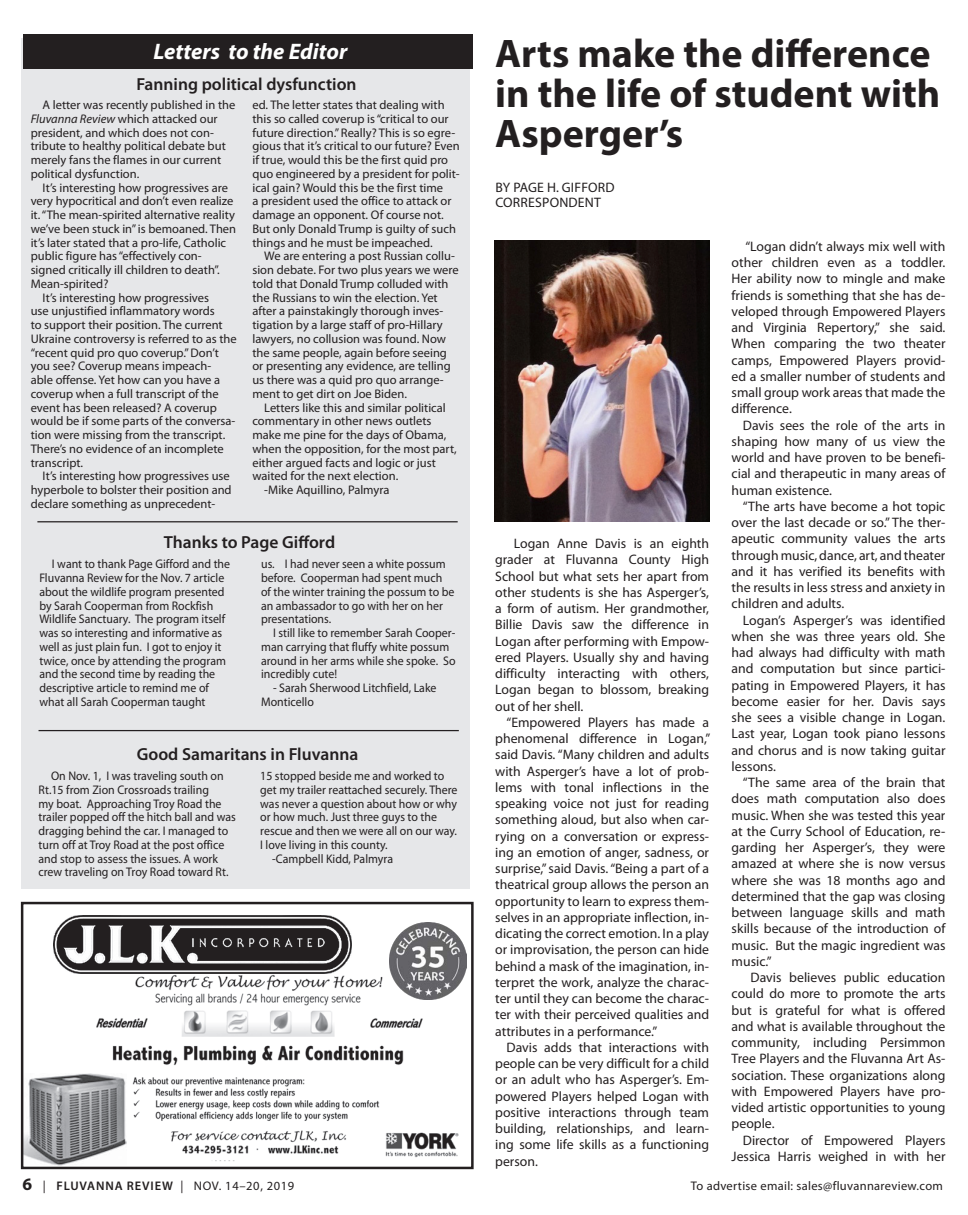
<style>
.page{position:relative;width:968px;height:1215px;background:#fff}
.page>*{position:absolute;margin:0;border:0;box-sizing:border-box;transform-origin:0 0}
.t1{font:700 40px/40px "Myriad Pro";color:#231f20}
.Page_Header{font:italic 700 22.5px "Myriad Pro";color:#fff}
.In_Line_Text_Header{font:600 17.5px "Myriad Pro";color:#231f20}
.Body_Copy{font:13.75px/16.2px "Myriad Pro";color:#231f20;text-align:justify}
.Author{font:13.75px "Myriad Pro";letter-spacing:.015em;color:#231f20}
.Body_Copy-2{font:12.5px/13.8px "Myriad Pro";color:#231f20}
.Body_Copy-3{font:12.5px/13.8px "Myriad Pro";color:#231f20;scale:.95 1}
.Body_Copy-4{font:12.5px "Myriad Pro";letter-spacing:.025em;color:#231f20}
.Body_Copy-5{font:12.5px "Myriad Pro";letter-spacing:.05em;color:#231f20}
.s1{font-style:italic}
.s2{font-weight:700;font-size:17.5px}
.s3{font-weight:600}
</style>
<div class="page">
<div style="left:21px;top:38px;width:448px;height:850px;background:#e6e7e9"></div>
<img style="left:44px;top:915px;width:430px;height:255px">
<img style="left:53px;top:916px;width:298px;height:57px">
<img style="left:389px;top:923px;width:78px;height:77px">
<img style="left:24px;top:1074px;width:102px;height:92px">
<div style="left:21px;top:902px;width:452px;height:267px;border:2px solid #231f20"></div>
<hr style="left:39px;top:730px;width:420px;height:1px;background:#231f20">
<hr style="left:37px;top:521px;width:420px;height:1px;background:#231f20">
<img style="left:494px;top:240px;width:215px;height:281px">
<div style="left:23px;top:34px;width:449px;height:34px;background:#231f20"></div>
<p class="Page_Header" style="left:153px;top:37px;width:195px">Letters to the Editor</p>
<p class="In_Line_Text_Header" style="left:136px;top:73px;width:221px">Fanning political dysfunction</p>
<p class="Body_Copy-2" style="left:252px;top:98px;width:209px">ed. The letter states that dealing with this so called coverup is “critical to our future direction.” Really? This is so egre&shy;gious that it’s critical to our future? Even if true, would this be the first quid pro quo engineered by a president for polit&shy;ical gain? Would this be the first time<br>a president used the office to attack or damage an opponent. Of course not.<br>But only Donald Trump is guilty of such things and he must be impeached.</p>
<p class="Body_Copy-2" style="left:252px;top:249px;width:208px;text-indent:12px">We are entering a post Russian collu&shy;sion debate. For two plus years we were told that Donald Trump colluded with the Russians to win the election. Yet after a painstakingly thorough inves&shy;tigation by a large staff of pro-Hillary lawyers, no collusion was found. Now the same people, again before seeing or presenting any evidence, are telling us there was a quid pro quo arrange&shy;ment to get dirt on Joe Biden.</p>
<p class="Body_Copy-2" style="left:252px;top:400px;width:206px;text-indent:12px">Letters like this and similar political commentary in other news outlets make me pine for the days of Obama, when the opposition, for the most part, either argued facts and logic or just waited for the next election.</p>
<p class="Body_Copy-2" style="left:264px;top:483px;width:127px">-Mike Aquillino, Palmyra</p>
<p class="Body_Copy-2" style="left:31px;top:98px;width:206px;text-indent:12px">A letter was recently published in the <span class="s1">Fluvanna Review</span> which attacked our president, and which does not con&shy;tribute to healthy political debate but merely fans the flames in our current political dysfunction.</p>
<p class="Body_Copy-2" style="left:31px;top:180px;width:207px;text-indent:12px">It’s interesting how progressives are very hypocritical and don’t even realize it. “The mean-spirited alternative reality we’ve been stuck in” is bemoaned. Then it’s later stated that a pro-life, Catholic public figure has “effectively con&shy;signed critically ill children to death”.<br>Mean-spirited?</p>
<p class="Body_Copy-2" style="left:31px;top:290px;width:207px;text-indent:12px">It’s interesting how progressives<br>use unjustified inflammatory words<br>to support their position. The current Ukraine controversy is referred to as the “recent quid pro quo coverup.” Don’t you see? Coverup means impeach&shy;able offense. Yet how can you have a coverup when a full transcript of the event has been released? A coverup would be if some parts of the conversa&shy;tion were missing from the transcript.<br>There’s no evidence of an incomplete transcript.</p>
<p class="Body_Copy-2" style="left:31px;top:469px;width:202px;text-indent:12px">It’s interesting how progressives use hyperbole to bolster their position and declare something as unprecedent-</p>
<p class="In_Line_Text_Header" style="left:164px;top:531px;width:173px">Thanks to Page Gifford</p>
<p class="Body_Copy-3" style="left:39px;top:557px;width:202px;text-indent:13px">I want to thank Page Gifford and the Fluvanna Review for the Nov. 7 article about the wildlife program presented by Sarah Cooperman from Rockfish Wildlife Sanctuary. The program itself was so interesting and informative as well as just plain fun. I got to enjoy it twice, once by attending the program and the second time by reading the descriptive article to remind me of what all Sarah Cooperman taught</p>
<p class="Body_Copy-3" style="left:261px;top:557px;width:205px">us. I had never seen a white possum before. Cooperman had spent much of the winter training the possum to be an ambassador to go with her on her presentations.</p>
<p class="Body_Copy-3" style="left:261px;top:626px;width:206px;text-indent:12px">I still like to remember Sarah Cooper&shy;man carrying that fluffy white possum around in her arms while she spoke. So incredibly cute!</p>
<p class="Body_Copy-3" style="left:261px;top:681px;width:186px;text-indent:12px">- Sarah Sherwood Litchfield, Lake<br>Monticello</p>
<p class="In_Line_Text_Header" style="left:137px;top:743px;width:223px">Good Samaritans in Fluvanna</p>
<p class="Body_Copy-3" style="left:39px;top:769px;width:209px;text-indent:13px">On Nov. 1, I was traveling south on Rt.15 from Zion Crossroads trailing<br>my boat. Approaching Troy Road the trailer popped off the hitch ball and was dragging behind the car. I managed to turn off at Troy Road at the post office and stop to assess the issues. A work crew traveling on Troy Road toward Rt.</p>
<p class="Body_Copy-3" style="left:260px;top:769px;width:209px">15 stopped beside me and worked to get my trailer reattached securely. There was never a question about how or why or how much. Just three guys to the rescue and then we were all on our way.<br>I love living in this county.</p>
<p class="Body_Copy-3" style="left:272px;top:851px;width:129px">-Campbell Kidd, Palmyra</p>
<p class="t1" style="left:495px;top:32px;width:446px">Arts make the difference in the life of student with<br>Asperger’s</p>
<p class="Author" style="left:495px;top:179px;width:121px">BY PAGE H. GIFFORD</p>
<p class="Author" style="left:495px;top:194px;width:107px">CORRESPONDENT</p>
<p class="Body_Copy" style="left:495px;top:535px;width:215px;text-indent:19px">Logan Anne Davis is an eighth grader at Fluvanna County High School but what sets her apart from other students is she has Asperger’s, a form of autism. Her grandmother, Billie Davis saw the difference in Logan after performing with Empow&shy;ered Players. Usually shy and having difficulty interacting with others, Logan began to blossom, breaking out of her shell.</p>
<p class="Body_Copy" style="left:495px;top:714px;width:216px;text-indent:11px">“Empowered Players has made a phenomenal difference in Logan,” said Davis. “Many children and adults with Asperger’s have a lot of prob&shy;lems with tonal inflections in the speaking voice not just for reading something aloud, but also when car&shy;rying on a conversation or express&shy;ing an emotion of anger, sadness, or surprise,” said Davis. “Being a part of a theatrical group allows the person an opportunity to learn to express them&shy;selves in an appropriate inflection, in&shy;dicating the correct emotion. In a play or improvisation, the person can hide behind a mask of the imagination, in&shy;terpret the work, analyze the charac&shy;ter until they can become the charac&shy;ter with their perceived qualities and attributes in a performance.”</p>
<p class="Body_Copy" style="left:495px;top:1039px;width:215px;text-indent:11px">Davis adds that interactions with people can be very difficult for a child or an adult who has Asperger’s. Em&shy;powered Players helped Logan with positive interactions through team building, relationships, and learn&shy;ing some life skills as a functioning person.</p>
<p class="Body_Copy" style="left:731px;top:238px;width:215px;text-indent:14px">“Logan didn’t always mix well with other children even as a toddler.<br>Her ability now to mingle and make friends is something that she has de&shy;veloped through Empowered Players and Virginia Repertory,” she said.<br>When comparing the two theater camps, Empowered Players provid&shy;ed a smaller number of students and small group work areas that made the difference.</p>
<p class="Body_Copy" style="left:731px;top:417px;width:215px;text-indent:11px">Davis sees the role of the arts in shaping how many of us view the world and have proven to be benefi&shy;cial and therapeutic in many areas of human existence.</p>
<p class="Body_Copy" style="left:731px;top:498px;width:215px;text-indent:11px">“The arts have become a hot topic over the last decade or so.” The ther&shy;apeutic community values the arts through music, dance, art, and theater and it has verified its benefits with the results in less stress and anxiety in children and adults.</p>
<p class="Body_Copy" style="left:731px;top:612px;width:215px;text-indent:11px">Logan’s Asperger’s was identified when she was three years old. She had always had difficulty with math and computation but since partici&shy;pating in Empowered Players, it has become easier for her. Davis says she sees a visible change in Logan.<br>Last year, Logan took piano lessons and chorus and is now taking guitar lessons.</p>
<p class="Body_Copy" style="left:731px;top:774px;width:215px;text-indent:11px">“The same area of the brain that does math computation also does music. When she was tested this year at the Curry School of Education, re&shy;garding her Asperger’s, they were amazed at where she is now versus where she was 18 months ago and determined that the gap was closing between language skills and math skills because of the introduction of music. But the magic ingredient was music.”</p>
<p class="Body_Copy" style="left:731px;top:969px;width:215px;text-indent:19px">Davis believes public education could do more to promote the arts but is grateful for what is offered and what is available throughout the community, including Persimmon Tree Players and the Fluvanna Art As&shy;sociation. These organizations along with Empowered Players have pro&shy;vided artistic opportunities to young people.</p>
<p class="Body_Copy" style="left:731px;top:1132px;width:215px;text-align:right">Director of Empowered Players<br>Jessica Harris weighed in with her</p>
<p class="Body_Copy-5" style="left:22px;top:1178px;width:273px"><span class="s2">6</span> | <span class="s3">FLUVANNA REVIEW</span> | NOV. 14–20, 2019</p>
<p class="Body_Copy-4" style="left:691px;top:1178px;width:253px">To advertise email: sales@fluvannareview.com</p>
</div>
